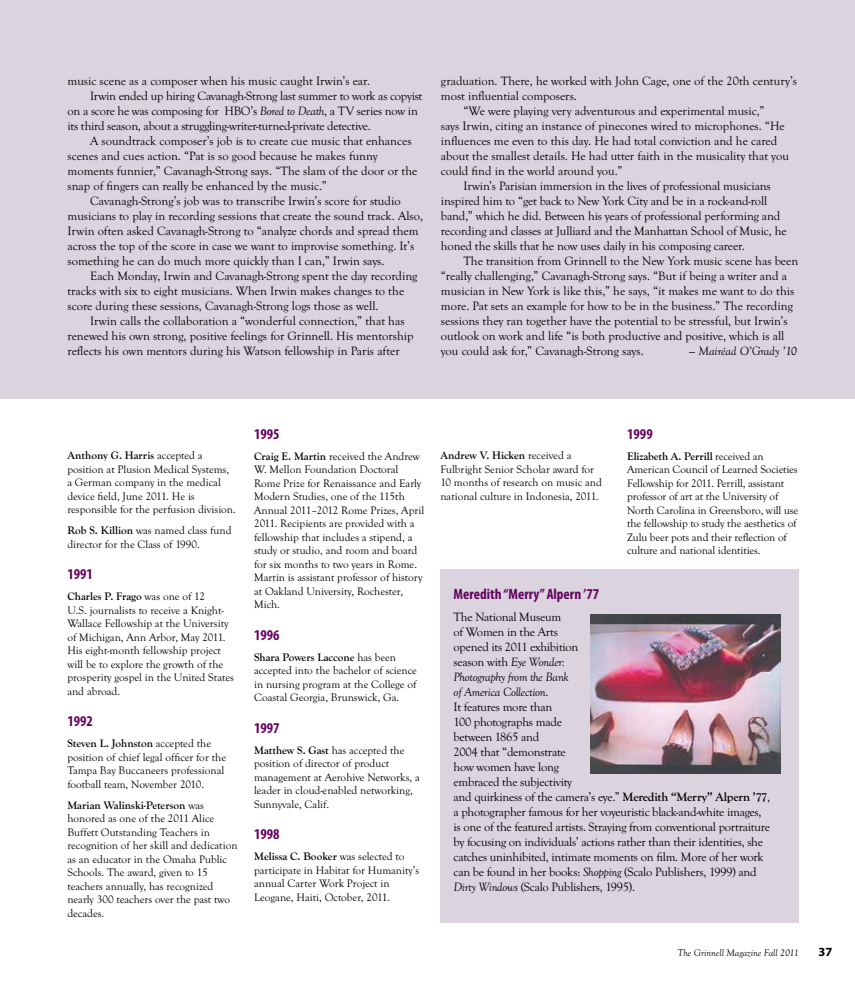
<style>
.page{position:relative;width:855px;height:990px;background:#fff}
.page>*{position:absolute;margin:0;border:0;box-sizing:border-box;transform-origin:0 0}
.t1{font:700 condensed 15px "Myriad Pro";color:#640360}
.t2{font:12.5px/15px "Goudy Old Sty T";color:#000}
.t3{font:12.5px/15px "Goudy Old Sty T";letter-spacing:-.02em;color:#000}
.t4{font:italic 12.5px "Goudy Old Sty T";color:#000}
.t5{font:700 12.5px "Myriad Pro";color:#000}
.t6{font:11.25px/13.5px "Goudy Old Sty T";color:#000}
.t7{font:700 11.25px "Goudy Old Sty T";letter-spacing:-.01em;color:#000}
.t8{font:italic 10px "Goudy Old Sty T";color:#000}
.s1{font-style:italic}
.s2{font-weight:700}
.s3{font-weight:400}
</style>
<div class="page">
<div style="left:1px;top:0;width:854px;height:399px;background:#dbd3de"></div>
<div style="left:440px;top:569px;width:359px;height:354px;background:#dbd3de"></div>
<img style="left:590px;top:614px;width:191px;height:159px">
<p class="t2" style="left:68px;top:74px;width:304px">music scene as a composer when his music caught Irwin’s ear.</p>
<p class="t3" style="left:68px;top:89px;width:356px;text-indent:22px">Irwin ended up hiring Cavanagh-Strong last summer to work as copyist on a score he was composing for HBO’s <span class="s1">Bored to Death</span>, a TV series now in its third season, about a struggling-writer-turned-private detective.</p>
<p class="t2" style="left:68px;top:134px;width:351px;text-indent:22px">A soundtrack composer’s job is to create cue music that enhances scenes and cues action. “Pat is so good because he makes funny moments funnier,” Cavanagh-Strong says. “The slam of the door or the snap of fngers can really be enhanced by the music.”</p>
<p class="t2" style="left:68px;top:194px;width:357px;text-indent:22px">Cavanagh-Strong’s job was to transcribe Irwin’s score for studio musicians to play in recording sessions that create the sound track. Also, Irwin often asked Cavanagh-Strong to “analyze chords and spread them across the top of the score in case we want to improvise something. It’s something he can do much more quickly than I can,” Irwin says.</p>
<p class="t2" style="left:68px;top:269px;width:351px;text-indent:22px">Each Monday, Irwin and Cavanagh-Strong spent the day recording tracks with six to eight musicians. When Irwin makes changes to the score during these sessions, Cavanagh-Strong logs those as well.</p>
<p class="t2" style="left:68px;top:314px;width:347px;text-indent:22px">Irwin calls the collaboration a “wonderful connection,” that has renewed his own strong, positive feelings for Grinnell. His mentorship refects his own mentors during his Watson fellowship in Paris after</p>
<p class="t2" style="left:441px;top:74px;width:358px">graduation. There, he worked with John Cage, one of the 20th century’s most infuential composers.</p>
<p class="t2" style="left:441px;top:104px;width:350px;text-indent:22px">“We were playing very adventurous and experimental music,”<br>says Irwin, citing an instance of pinecones wired to microphones. “He infuences me even to this day. He had total conviction and he cared about the smallest details. He had utter faith in the musicality that you could fnd in the world around you.”</p>
<p class="t2" style="left:441px;top:179px;width:347px;text-indent:22px">Irwin’s Parisian immersion in the lives of professional musicians inspired him to “get back to New York City and be in a rock-and-roll band,” which he did. Between his years of professional performing and recording and classes at Julliard and the Manhattan School of Music, he honed the skills that he now uses daily in his composing career.</p>
<p class="t2" style="left:441px;top:254px;width:359px;text-indent:22px">The transition from Grinnell to the New York music scene has been “really challenging,” Cavanagh-Strong says. “But if being a writer and a musician in New York is like this,” he says, “it makes me want to do this more. Pat sets an example for how to be in the business.” The recording sessions they ran together have the potential to be stressful, but Irwin’s outlook on work and life “is both productive and positive, which is all you could ask for,” Cavanagh-Strong says.</p>
<p class="t4" style="left:689px;top:344px;width:109px">— Mairéad O’Grady ’10</p>
<p class="t6" style="left:67px;top:449px;width:170px"><span class="s2">Anthony G. Harris</span> accepted a position at Plusion Medical Systems, a German company in the medical device feld, June 2011. He is responsible for the perfusion division.</p>
<p class="t6" style="left:67px;top:524px;width:166px"><span class="s2">Rob S. Killion</span> was named class fund director for the Class of 1990.</p>
<p class="t1" style="left:67px;top:565px;width:27px">1991</p>
<h1 class="t7" style="left:67px;top:590px;width:139px">Charles P. Frago <span class="s3">was one of 12</span></h1>
<p class="t6" style="left:67px;top:604px;width:168px">U.S. journalists to receive a Knight-<br>Wallace Fellowship at the University of Michigan, Ann Arbor, May 2011.<br>His eight-month fellowship project will be to explore the growth of the prosperity gospel in the United States and abroad.</p>
<p class="t1" style="left:67px;top:712px;width:27px">1992</p>
<p class="t6" style="left:67px;top:737px;width:160px"><span class="s2">Steven L. Johnston</span> accepted the position of chief legal offcer for the Tampa Bay Buccaneers professional football team, November 2010.</p>
<p class="t6" style="left:67px;top:799px;width:172px"><span class="s2">Marian Walinski-Peterson</span> was honored as one of the 2011 Alice<br>Buffett Outstanding Teachers in recognition of her skill and dedication as an educator in the Omaha Public<br>Schools. The award, given to 15 teachers annually, has recognized nearly 300 teachers over the past two decades.</p>
<p class="t1" style="left:254px;top:424px;width:27px">1995</p>
<p class="t6" style="left:254px;top:449px;width:167px"><span class="s2">Craig E. Martin</span> received the Andrew</p>
<p class="t6" style="left:254px;top:463px;width:172px">W. Mellon Foundation Doctoral<br>Rome Prize for Renaissance and Early<br>Modern Studies, one of the 115th<br>Annual 2011–2012 Rome Prizes, April<br>2011. Recipients are provided with a fellowship that includes a stipend, a study or studio, and room and board for six months to two years in Rome.<br>Martin is assistant professor of history at Oakland University, Rochester,<br>Mich.</p>
<p class="t1" style="left:254px;top:625px;width:27px">1996</p>
<p class="t6" style="left:254px;top:650px;width:165px"><span class="s2">Shara Powers Laccone</span> has been accepted into the bachelor of science in nursing program at the College of Coastal Georgia, Brunswick, Ga.</p>
<p class="t1" style="left:254px;top:718px;width:27px">1997</p>
<p class="t6" style="left:254px;top:743px;width:167px"><span class="s2">Matthew S. Gast</span> has accepted the position of director of product management at Aerohive Networks, a leader in cloud-enabled networking,<br>Sunnyvale, Calif.</p>
<p class="t1" style="left:254px;top:825px;width:27px">1998</p>
<p class="t6" style="left:254px;top:850px;width:167px"><span class="s2">Melissa C. Booker</span> was selected to participate in Habitat for Humanity’s annual Carter Work Project in Leogane, Haiti, October, 2011.</p>
<p class="t1" style="left:627px;top:424px;width:27px">1999</p>
<p class="t7" style="left:440px;top:449px;width:133px">Andrew V. Hicken <span class="s3">received a</span></p>
<p class="t7" style="left:627px;top:450px;width:138px">Elizabeth A. Perrill <span class="s3">received an</span></p>
<p class="t6" style="left:440px;top:463px;width:155px">Fulbright Senior Scholar award for</p>
<p class="t6" style="left:627px;top:463px;width:172px">American Council of Learned Societies</p>
<p class="t6" style="left:440px;top:476px;width:163px">10 months of research on music and</p>
<p class="t6" style="left:627px;top:476px;width:159px">Fellowship for 2011. Perrill, assistant</p>
<p class="t6" style="left:440px;top:490px;width:160px">national culture in Indonesia, 2011.</p>
<p class="t6" style="left:627px;top:490px;width:173px">professor of art at the University of North Carolina in Greensboro, will use the fellowship to study the aesthetics of Zulu beer pots and their refection of culture and national identities.</p>
<p class="t1" style="left:454px;top:585px;width:147px">Meredith “Merry” Alpern ’77</p>
<p class="t3" style="left:454px;top:610px;width:126px">The National Museum<br>of Women in the Arts opened its 2011 exhibition season with <span class="s1">Eye Wonder:<br>Photography from the Bank of America Collection</span>.<br>It features more than<br>100 photographs made between 1865 and<br>2004 that “demonstrate how women have long</p>
<p class="t3" style="left:454px;top:775px;width:318px">embraced the subjectivity<br>and quirkiness of the camera’s eye.” <span class="s2">Meredith “Merry” Alpern ’77</span>, a photographer famous for her voyeuristic black-and-white images, is one of the featured artists. Straying from conventional portraiture by focusing on individuals’ actions rather than their identities, she catches uninhibited, intimate moments on flm. More of her work can be found in her books: <span class="s1">Shopping</span> (Scalo Publishers, 1999) and <span class="s1">Dirty Windows</span> (Scalo Publishers, 1995).</p>
<p class="t8" style="left:678px;top:947px;width:123px">The Grinnell Magazine Fall 2011</p>
<p class="t5" style="left:819px;top:943px;width:15px">37</p>
</div>
